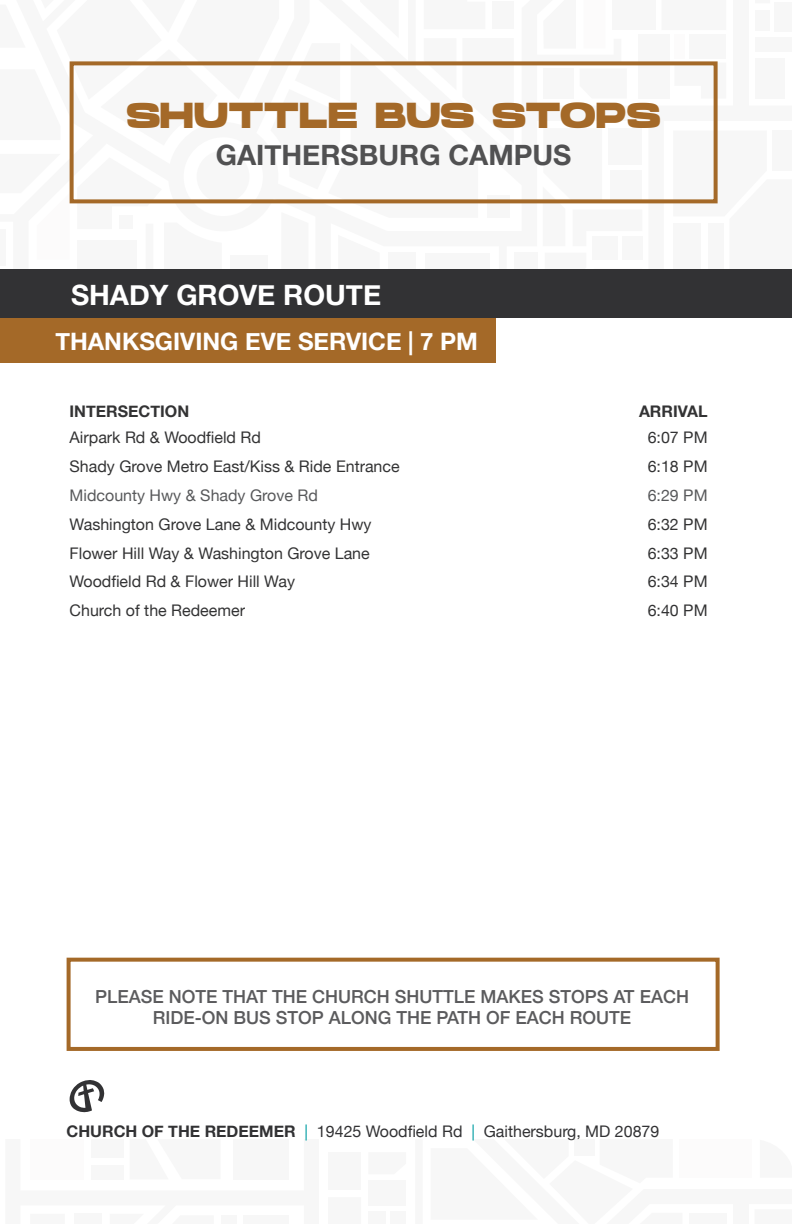
<style>
.page{position:relative;width:792px;height:1224px;background:#fff}
.page>*{position:absolute;margin:0;border:0;box-sizing:border-box;transform-origin:0 0}
.t1{font:700 36px "Hanson";letter-spacing:-.005em;color:#a46928}
.t2{font:700 28px "Helvetica Neue";color:#515152}
.t3{font:700 28px "Helvetica Neue";color:#fff}
.t4{font:700 24px "Helvetica Neue";color:#fff}
.t5{font:500 18px/21.6px "Helvetica Neue";color:#5b5b5d;text-align:center}
.t6{font:16px "Helvetica Neue";color:#333334}
.t7{font:16px "Helvetica Neue";color:#323234}
.t8{font:16px "Helvetica Neue";color:#58595b}
.t9{font:700 16px "Helvetica Neue";color:#333334}
.s1{font-weight:700}
.s2{color:#009da2}
</style>
<div class="page">
<div style="left:0;top:314px;width:495px;height:49px;background:#a46928"></div>
<div style="left:543px;top:68px;width:31px;height:31px;background:#f1f1f1"></div>
<div style="left:515px;top:253px;width:23px;height:27px;background:#f1f1f1"></div>
<div style="left:622px;top:236px;width:20px;height:24px;background:#f1f1f1"></div>
<svg style="left:543px;top:203px;width:99px;height:1px"></svg>
<div style="left:611px;top:171px;width:31px;height:30px;background:#f1f1f1"></div>
<div style="left:592px;top:236px;width:26px;height:24px;background:#f1f1f1"></div>
<div style="left:492px;top:2px;width:22px;height:27px;background:#f1f1f1"></div>
<div style="left:755px;top:58px;width:29px;height:41px;background:#f1f1f1"></div>
<div style="left:755px;top:38px;width:37px;height:14px;background:#f1f1f1"></div>
<div style="left:755px;top:10px;width:15px;height:21px;background:#f1f1f1"></div>
<div style="left:774px;top:2px;width:18px;height:29px;background:#f1f1f1"></div>
<div style="left:612px;top:0;width:44px;height:30px;background:#f1f1f1"></div>
<div style="left:689px;top:34px;width:37px;height:24px;background:#f1f1f1"></div>
<div style="left:638px;top:34px;width:32px;height:65px;background:#f1f1f1"></div>
<div style="left:674px;top:34px;width:11px;height:24px;background:#faf9f9"></div>
<div style="left:0;top:269px;width:792px;height:49px;background:#323234"></div>
<div style="left:70px;top:61px;width:648px;height:142px;border:4px solid #a46928"></div>
<div style="left:689px;top:1213px;width:37px;height:11px;background:#f1f1f1"></div>
<div style="left:328px;top:1152px;width:33px;height:37px;background:#f1f1f1"></div>
<div style="left:74px;top:1214px;width:28px;height:10px;background:#f1f1f1"></div>
<div style="left:30px;top:1139px;width:54px;height:40px;background:#faf9f9"></div>
<div style="left:244px;top:1215px;width:45px;height:9px;background:#f1f1f1"></div>
<div style="left:221px;top:1215px;width:16px;height:9px;background:#f1f1f1"></div>
<div style="left:233px;top:1139px;width:56px;height:40px;background:#f1f1f1"></div>
<div style="left:91px;top:1165px;width:32px;height:14px;background:#f1f1f1"></div>
<div style="left:91px;top:1139px;width:32px;height:18px;background:#f1f1f1"></div>
<div style="left:679px;top:1139px;width:73px;height:39px;background:#faf9f9"></div>
<div style="left:368px;top:1211px;width:18px;height:13px;background:#f1f1f1"></div>
<div style="left:390px;top:1211px;width:16px;height:13px;background:#f1f1f1"></div>
<div style="left:368px;top:1181px;width:38px;height:25px;background:#f1f1f1"></div>
<svg style="left:70px;top:1080px;width:34px;height:33px"></svg>
<div style="left:67px;top:958px;width:653px;height:93px;border:4px solid #a46928"></div>
<h1 class="t1" style="left:126px;top:92px;width:536px">SHUTTLE BUS STOPS</h1>
<h2 class="t2" style="left:216px;top:133px;width:357px">GAITHERSBURG CAMPUS</h2>
<h2 class="t3" style="left:71px;top:273px;width:312px">SHADY GROVE ROUTE</h2>
<h3 class="t4" style="left:55px;top:323px;width:424px">THANKSGIVING EVE SERVICE | 7 PM</h3>
<p class="t9" style="left:70px;top:398px;width:121px">INTERSECTION</p>
<p class="t9" style="left:639px;top:398px;width:70px">ARRIVAL</p>
<p class="t6" style="left:70px;top:426px;width:193px">Airpark Rd &amp; Woodfield Rd</p>
<p class="t6" style="left:648px;top:426px;width:61px">6:07 PM</p>
<p class="t6" style="left:70px;top:455px;width:332px">Shady Grove Metro East/Kiss &amp; Ride Entrance</p>
<p class="t6" style="left:648px;top:455px;width:61px">6:18 PM</p>
<p class="t8" style="left:70px;top:484px;width:250px">Midcounty Hwy &amp; Shady Grove Rd</p>
<p class="t8" style="left:648px;top:484px;width:61px">6:29 PM</p>
<p class="t6" style="left:70px;top:513px;width:303px">Washington Grove Lane &amp; Midcounty Hwy</p>
<p class="t6" style="left:648px;top:513px;width:61px">6:32 PM</p>
<p class="t6" style="left:70px;top:541px;width:302px">Flower Hill Way &amp; Washington Grove Lane</p>
<p class="t6" style="left:648px;top:541px;width:61px">6:33 PM</p>
<p class="t6" style="left:70px;top:570px;width:227px">Woodfield Rd &amp; Flower Hill Way</p>
<p class="t6" style="left:648px;top:570px;width:61px">6:34 PM</p>
<p class="t6" style="left:70px;top:599px;width:177px">Church of the Redeemer</p>
<p class="t6" style="left:648px;top:599px;width:61px">6:40 PM</p>
<p class="t5" style="left:95px;top:984px;width:595px">PLEASE NOTE THAT THE CHURCH SHUTTLE MAKES STOPS AT EACH<br>RIDE-ON BUS STOP ALONG THE PATH OF EACH ROUTE</p>
<p class="t7" style="left:67px;top:1119px;width:594px"><span class="s1">CHURCH OF THE REDEEMER</span> <span class="s2">|</span> 19425 Woodfield Rd <span class="s2">|</span> Gaithersburg, MD 20879</p>
</div>
